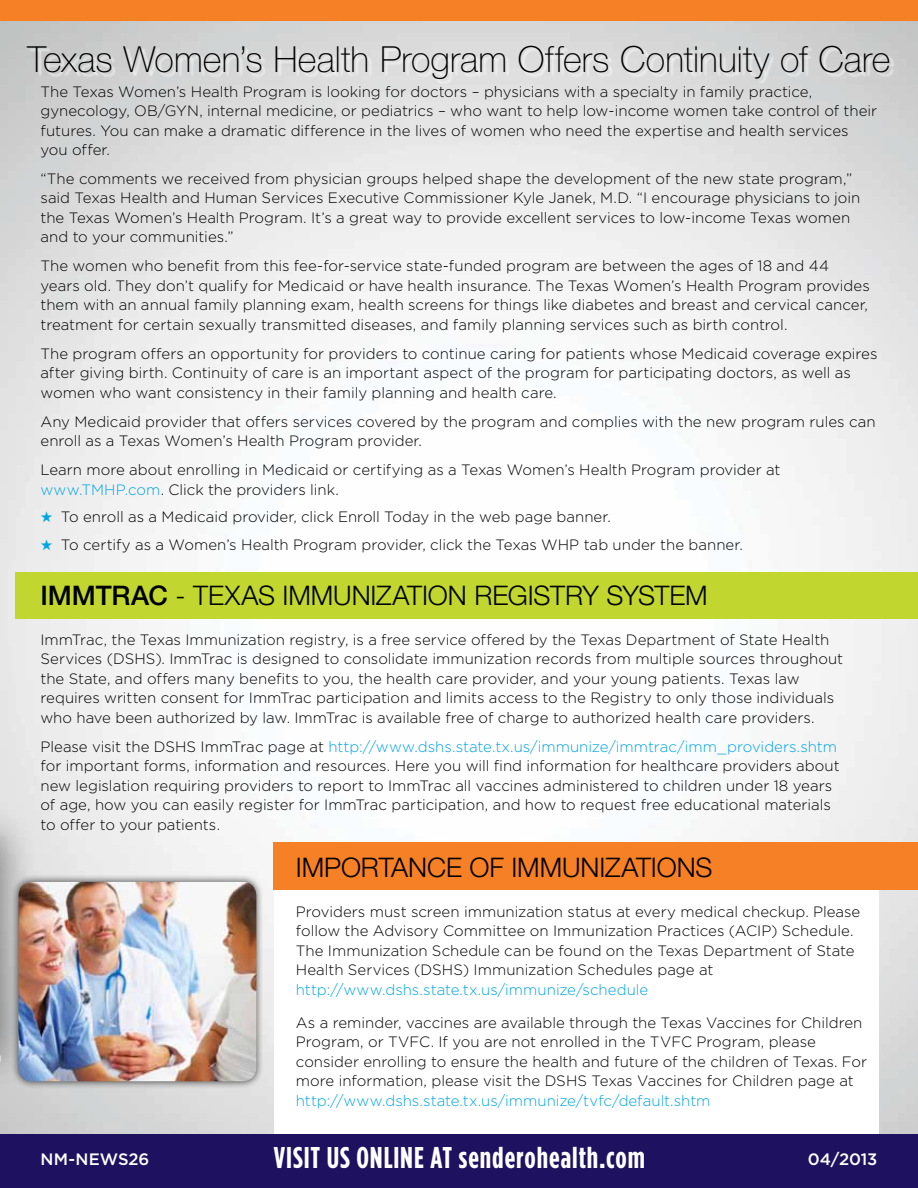
<style>
.page{position:relative;width:918px;height:1188px;background:#fff}
.page>*{position:absolute;margin:0;border:0;box-sizing:border-box;transform-origin:0 0}
.t1{font:100 36px "Helvetica Neue LT Std";letter-spacing:.005em;color:#000}
.t2{font:700 30px "Gotham Condensed";letter-spacing:.03em;color:#fff}
.t3{font:300 27px "Helvetica Neue LT Std";color:#000}
.t4{font:500 16.5px "Gotham";color:#fff}
.t5{font:300 15px/19.5px "Gotham";color:#000}
.t6{font:300 15px "Gotham";color:#00a4e3}
.s1{color:#00a4e3}
.s2{font-weight:500}
</style>
<div class="page">
<img style="left:1px;top:20px;width:917px;height:1114px">
<div style="left:274px;top:871px;width:604px;height:317px;background:#fff"></div>
<div style="left:274px;top:842px;width:644px;height:47px;background:#f58025"></div>
<div style="left:0;top:0;width:918px;height:20px;background:#f58025"></div>
<div style="left:0;top:1134px;width:918px;height:54px;background:#1d1160"></div>
<div style="left:16px;top:572px;width:902px;height:47px;background:#c1d72f"></div>
<div style="left:0;top:802px;width:38px;height:291px;background:#000;opacity:.41"></div>
<div style="left:28px;top:48px;width:867px;height:37px;background:#fff;opacity:.75"></div>
<div style="left:11px;top:874px;width:253px;height:215px;background:#000;opacity:.68"></div>
<img style="left:19px;top:882px;width:237px;height:199px">
<h1 class="t1" style="left:27px;top:39px;width:865px">Texas Women’s Health Program Offers Continuity of Care</h1>
<p class="t5" style="left:40px;top:81px;width:838px">The Texas Women’s Health Program is looking for doctors – physicians with a specialty in family practice, gynecology, OB/GYN, internal medicine, or pediatrics – who want to help low-income women take control of their futures. You can make a dramatic difference in the lives of women who need the expertise and health services you offer.</p>
<p class="t5" style="left:40px;top:169px;width:821px">“The comments we received from physician groups helped shape the development of the new state program,” said Texas Health and Human Services Executive Commissioner Kyle Janek, M.D. “I encourage physicians to join the Texas Women’s Health Program. It’s a great way to provide excellent services to low-income Texas women and to your communities.”</p>
<p class="t5" style="left:40px;top:256px;width:831px">The women who benefit from this fee-for-service state-funded program are between the ages of 18 and 44 years old. They don’t qualify for Medicaid or have health insurance. The Texas Women’s Health Program provides them with an annual family planning exam, health screens for things like diabetes and breast and cervical cancer, treatment for certain sexually transmitted diseases, and family planning services such as birth control.</p>
<p class="t5" style="left:40px;top:344px;width:839px">The program offers an opportunity for providers to continue caring for patients whose Medicaid coverage expires after giving birth. Continuity of care is an important aspect of the program for participating doctors, as well as women who want consistency in their family planning and health care.</p>
<p class="t5" style="left:40px;top:412px;width:837px">Any Medicaid provider that offers services covered by the program and complies with the new program rules can enroll as a Texas Women’s Health Program provider.</p>
<p class="t5" style="left:40px;top:460px;width:742px">Learn more about enrolling in Medicaid or certifying as a Texas Women’s Health Program provider at <span class="s1">www.TMHP.com</span>. Click the providers link.</p>
<p class="t5" style="left:40px;top:507px;width:572px"><span class="s1">★</span> To enroll as a Medicaid provider, click Enroll Today in the web page banner.</p>
<p class="t5" style="left:40px;top:534px;width:704px"><span class="s1">★</span> To certify as a Women’s Health Program provider, click the Texas WHP tab under the banner.</p>
<h3 class="t3" style="left:40px;top:579px;width:397px"><span class="s2">IMMTRAC</span> - TEXAS IMMUNIZATION</h3>
<h3 class="t3" style="left:474px;top:579px;width:16px">REGIS</h3>
<h3 class="t3" style="left:550px;top:579px;width:159px">TRY SYSTEM</h3>
<p class="t5" style="left:40px;top:629px;width:804px">ImmTrac, the Texas Immunization registry, is a free service offered by the Texas Department of State Health Services (DSHS). ImmTrac is designed to consolidate immunization records from multiple sources throughout the State, and offers many benefits to you, the health care provider, and your young patients. Texas law requires written consent for ImmTrac participation and limits access to the Registry to only those individuals who have been authorized by law. ImmTrac is available free of charge to authorized health care providers.</p>
<p class="t5" style="left:40px;top:736px;width:801px">Please visit the DSHS ImmTrac page at <span class="s1">http://www.dshs.state.tx.us/immunize/immtrac/imm_providers.shtm </span>for important forms, information and resources. Here you will find information for healthcare providers about new legislation requiring providers to report to ImmTrac all vaccines administered to children under 18 years of age, how you can easily register for ImmTrac participation, and how to request free educational materials to offer to your patients.</p>
<h3 class="t3" style="left:296px;top:851px;width:114px">IMPORTANCE</h3>
<h3 class="t3" style="left:470px;top:851px;width:198px">OF IMMUNIZATIONS</h3>
<p class="t5" style="left:296px;top:901px;width:566px">Providers must screen immunization status at every medical checkup. Please follow the Advisory Committee on Immunization Practices (ACIP) Schedule.<br>The Immunization Schedule can be found on the Texas Department of State Health Services (DSHS) Immunization Schedules page at</p>
<p class="t6" style="left:296px;top:981px;width:354px">http://www.dshs.state.tx.us/immunize/schedule</p>
<p class="t5" style="left:296px;top:1012px;width:573px">As a reminder, vaccines are available through the Texas Vaccines for Children Program, or TVFC. If you are not enrolled in the TVFC Program, please consider enrolling to ensure the health and future of the children of Texas. For more information, please visit the DSHS Texas Vaccines for Children page at</p>
<p class="t6" style="left:296px;top:1092px;width:416px">http://www.dshs.state.tx.us/immunize/tvfc/default.shtm</p>
<p class="t4" style="left:40px;top:1150px;width:110px">NM-NEWS26</p>
<h2 class="t2" style="left:274px;top:1140px;width:373px">VISIT US ONLINE AT senderohealth.com</h2>
<p class="t4" style="left:808px;top:1150px;width:71px">04/2013</p>
</div>
